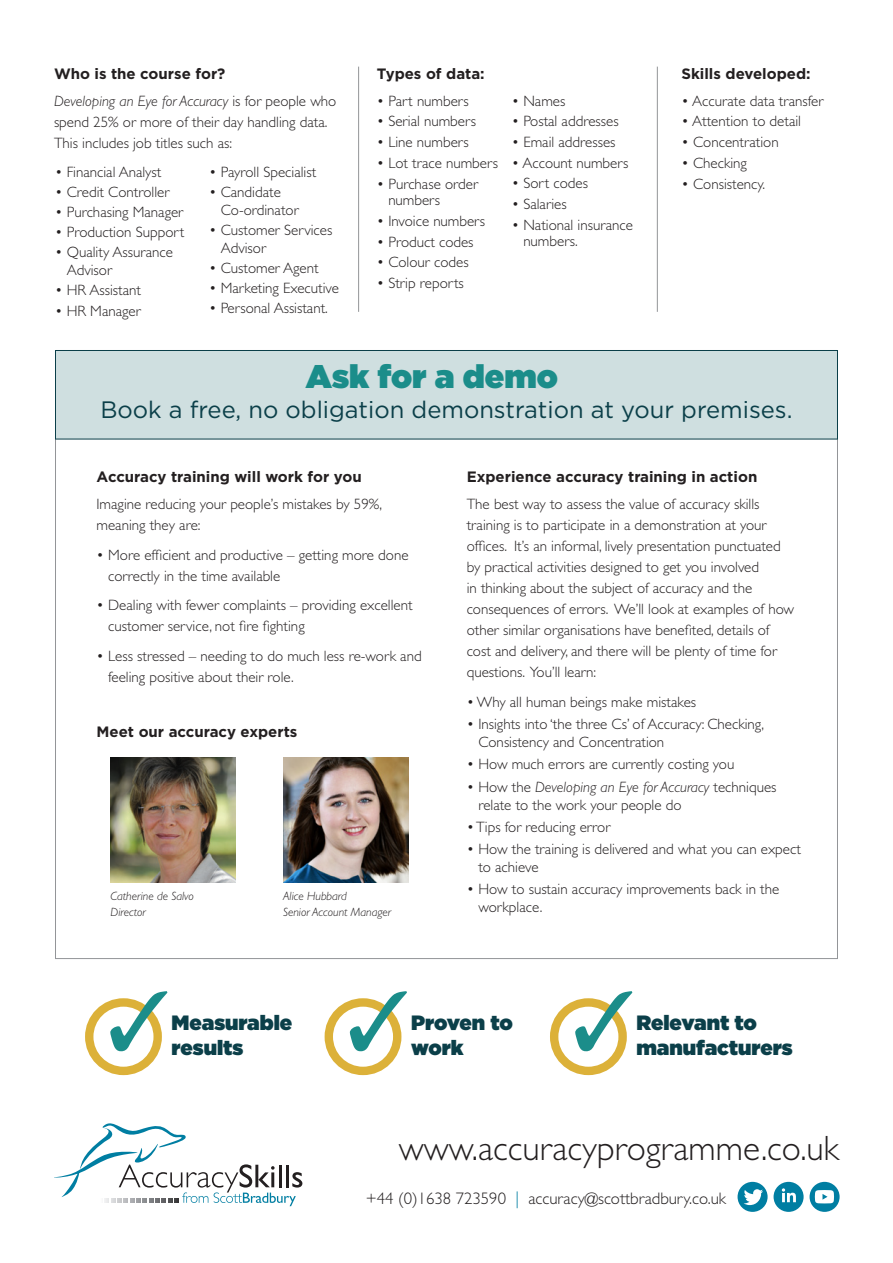
<style>
.page{position:relative;width:893px;height:1263px;background:#fff}
.page>*{position:absolute;margin:0;border:0;box-sizing:border-box;transform-origin:0 0}
.t1{font:300 35.25px "Gill Sans";color:#231f20}
.t2{font:900 32.7px "Gotham";color:#1b8d8a}
.t3{font:23.7px "Gotham";color:#0b3f49}
.t4{font:900 20.7px/24.9px "Gotham";color:#0b3f49}
.t5{font:300 16.65px "Gill Sans";color:#231f20}
.t6{font:300 15px/21px "Gill Sans";color:#231f20}
.t7{font:700 15px "Gotham";color:#231f20}
.t8{font:italic 300 12px/16.5px "Gill Sans";color:#231f20}
.s1{font-style:italic}
.s2{color:#1b8d8a}
.s3{color:#007ea2}
</style>
<div class="page">
<div style="left:55px;top:350px;width:783px;height:609px;background:#fff;border:1px solid #939598"></div>
<img style="left:111px;top:757px;width:125px;height:125px">
<img style="left:283px;top:757px;width:125px;height:125px">
<svg style="left:54px;top:1123px;width:248px;height:83px"></svg>
<svg style="left:738px;top:1182px;width:30px;height:30px"></svg>
<svg style="left:774px;top:1182px;width:30px;height:30px"></svg>
<svg style="left:810px;top:1182px;width:30px;height:30px"></svg>
<div style="left:55px;top:350px;width:783px;height:89px;background:#cfdfe0;border:1px solid #0b3f49"></div>
<hr style="left:358px;top:67px;width:1px;height:245px;background:#939598">
<hr style="left:657px;top:67px;width:1px;height:245px;background:#939598">
<div style="left:85px;top:998px;width:77px;height:77px;border:8px solid #dcb139;border-radius:50%"></div>
<div style="left:325px;top:998px;width:76px;height:77px;border:8px solid #dcb139;border-radius:50%"></div>
<div style="left:550px;top:998px;width:77px;height:77px;border:8px solid #dcb139;border-radius:50%"></div>
<p class="t7" style="left:54px;top:63px;width:173px">Who is the course for?</p>
<p class="t6" style="left:54px;top:90px;width:284px"><span class="s1">Developing an Eye for Accuracy</span> is for people who spend 25% or more of their day handling data.<br>This includes job titles such as:</p>
<p class="t6" style="left:55px;top:161px;width:108px">• Financial Analyst</p>
<p class="t6" style="left:55px;top:182px;width:116px">• Credit Controller</p>
<p class="t6" style="left:55px;top:202px;width:130px">• Purchasing Manager</p>
<p class="t6" style="left:55px;top:222px;width:131px">• Production Support</p>
<p class="t6" style="left:67px;top:243px;width:108px;line-height:18px;text-indent:-12px">• Quality Assurance<br>Advisor</p>
<p class="t6" style="left:55px;top:280px;width:87px">• HR Assistant</p>
<p class="t6" style="left:55px;top:300px;width:87px">• HR Manager</p>
<p class="t6" style="left:209px;top:161px;width:109px">• Payroll Specialist</p>
<p class="t6" style="left:221px;top:183px;width:79px;line-height:18px;text-indent:-12px">• Candidate<br>Co-ordinator</p>
<p class="t6" style="left:221px;top:221px;width:113px;line-height:18px;text-indent:-12px">• Customer Services<br>Advisor</p>
<p class="t6" style="left:209px;top:258px;width:111px">• Customer Agent</p>
<p class="t6" style="left:209px;top:278px;width:131px">• Marketing Executive</p>
<p class="t6" style="left:209px;top:298px;width:120px">• Personal Assistant.</p>
<p class="t7" style="left:377px;top:63px;width:109px">Types of data:</p>
<p class="t6" style="left:377px;top:90px;width:94px">• Part numbers</p>
<p class="t6" style="left:377px;top:111px;width:101px">• Serial numbers</p>
<p class="t6" style="left:377px;top:132px;width:94px">• Line numbers</p>
<p class="t6" style="left:377px;top:152px;width:123px">• Lot trace numbers</p>
<p class="t6" style="left:388px;top:175px;width:91px;line-height:16.5px;text-indent:-12px">• Purchase order numbers</p>
<p class="t6" style="left:377px;top:210px;width:110px">• Invoice numbers</p>
<p class="t6" style="left:377px;top:231px;width:98px">• Product codes</p>
<p class="t6" style="left:377px;top:252px;width:93px">• Colour codes</p>
<p class="t6" style="left:377px;top:273px;width:89px">• Strip reports</p>
<p class="t6" style="left:512px;top:90px;width:55px">• Names</p>
<p class="t6" style="left:512px;top:111px;width:108px">• Postal addresses</p>
<p class="t6" style="left:512px;top:132px;width:105px">• Email addresses</p>
<p class="t6" style="left:512px;top:152px;width:118px">• Account numbers</p>
<p class="t6" style="left:512px;top:173px;width:78px">• Sort codes</p>
<p class="t6" style="left:512px;top:194px;width:57px">• Salaries</p>
<p class="t6" style="left:523px;top:217px;width:111px;line-height:16.5px;text-indent:-12px">• National insurance numbers.</p>
<p class="t7" style="left:681px;top:63px;width:131px">Skills developed:</p>
<p class="t6" style="left:681px;top:90px;width:143px">• Accurate data transfer</p>
<p class="t6" style="left:681px;top:111px;width:121px">• Attention to detail</p>
<p class="t6" style="left:681px;top:132px;width:99px">• Concentration</p>
<p class="t6" style="left:681px;top:152px;width:67px">• Checking</p>
<p class="t6" style="left:681px;top:173px;width:85px">• Consistency.</p>
<h2 class="t2" style="left:306px;top:353px;width:254px">Ask for a demo</h2>
<h3 class="t3" style="left:100px;top:395px;width:694px">Book a free, no obligation demonstration at your premises.</h3>
<p class="t7" style="left:97px;top:467px;width:267px">Accuracy training will work for you</p>
<p class="t6" style="left:97px;top:494px;width:287px">Imagine reducing your people’s mistakes by 59%, meaning they are:</p>
<p class="t6" style="left:108px;top:544px;width:302px;text-indent:-12px">• More efficient and productive – getting more done correctly in the time available</p>
<p class="t6" style="left:108px;top:595px;width:306px;text-indent:-12px">• Dealing with fewer complaints – providing excellent customer service, not fire fighting</p>
<p class="t6" style="left:108px;top:645px;width:315px;text-indent:-12px">• Less stressed – needing to do much less re-work and feeling positive about their role.</p>
<p class="t7" style="left:97px;top:721px;width:202px">Meet our accuracy experts</p>
<p class="t8" style="left:111px;top:888px;width:85px">Catherine de Salvo<br>Director</p>
<p class="t8" style="left:283px;top:888px;width:110px">Alice Hubbard<br>Senior Account Manager</p>
<p class="t7" style="left:467px;top:467px;width:292px">Experience accuracy training in action</p>
<p class="t6" style="left:467px;top:494px;width:329px">The best way to assess the value of accuracy skills training is to participate in a demonstration at your offices. It’s an informal, lively presentation punctuated by practical activities designed to get you involved<br>in thinking about the subject of accuracy and the consequences of errors. We’ll look at examples of how other similar organisations have benefited, details of cost and delivery, and there will be plenty of time for questions. You’ll learn:</p>
<p class="t6" style="left:467px;top:691px;width:231px">• Why all human beings make mistakes</p>
<p class="t6" style="left:478px;top:715px;width:287px;line-height:18px;text-indent:-12px">• Insights into ‘the three Cs’ of Accuracy: Checking,<br>Consistency and Concentration</p>
<p class="t6" style="left:467px;top:754px;width:269px">• How much errors are currently costing you</p>
<p class="t6" style="left:478px;top:778px;width:300px;line-height:18px;text-indent:-12px">• How the <span class="s1">Developing an Eye for Accuracy</span> techniques relate to the work your people do</p>
<p class="t6" style="left:467px;top:816px;width:145px">• Tips for reducing error</p>
<p class="t6" style="left:478px;top:840px;width:324px;line-height:18px;text-indent:-12px">• How the training is delivered and what you can expect to achieve</p>
<p class="t6" style="left:478px;top:880px;width:302px;line-height:18px;text-indent:-12px">• How to sustain accuracy improvements back in the workplace.</p>
<h3 class="t4" style="left:171px;top:1010px;width:122px;text-indent:-64px"><span class="s2">✓</span>Measurable results</h3>
<h3 class="t4" style="left:411px;top:1010px;width:103px;text-indent:-64px"><span class="s2">✓</span>Proven to work</h3>
<h3 class="t4" style="left:636px;top:1010px;width:158px;text-indent:-64px"><span class="s2">✓</span>Relevant to manufacturers</h3>
<h1 class="t1" style="left:399px;top:1128px;width:442px">www.accuracyprogramme.co.uk</h1>
<p class="t5" style="left:366px;top:1189px;width:362px">+44 (0)1638 723590 <span class="s3">|</span> accuracy@scottbradbury.co.uk</p>
</div>
